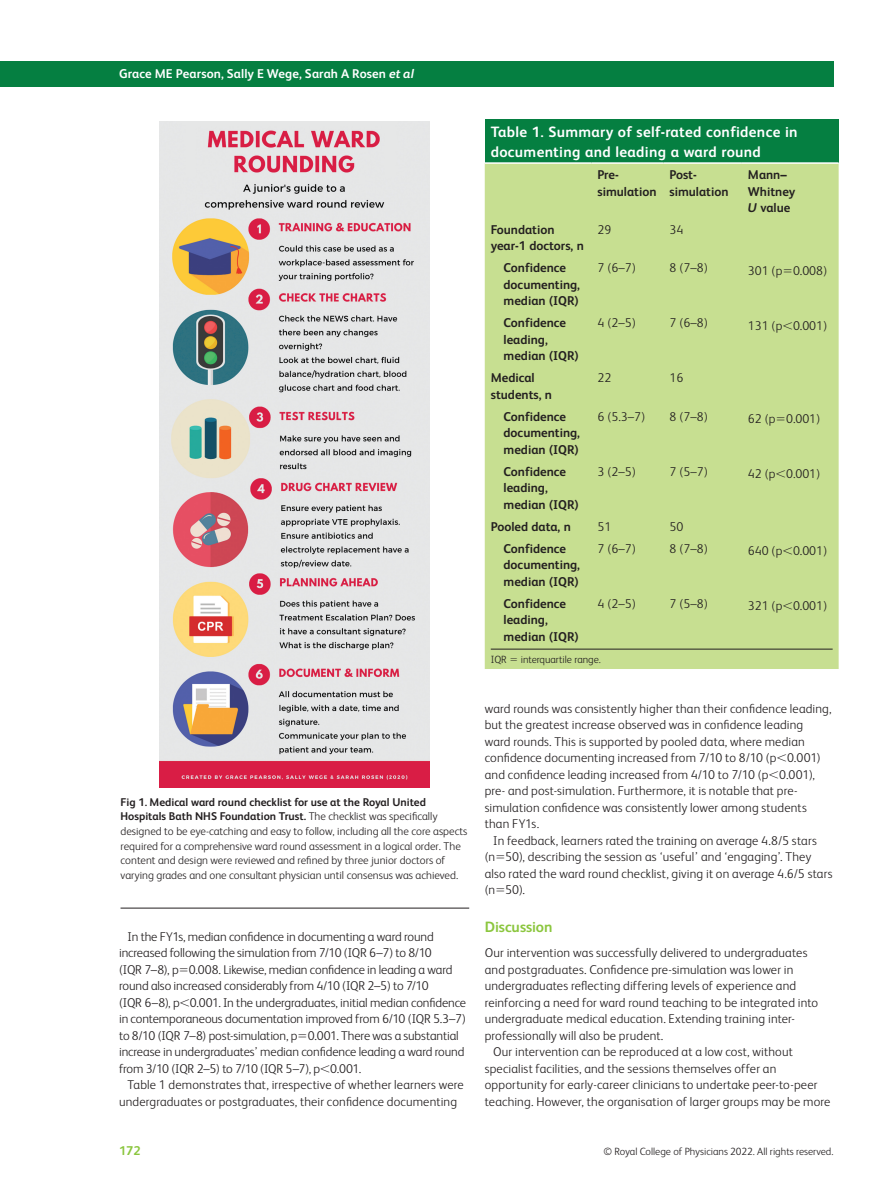
<style>
.page{position:relative;width:893px;height:1191px;background:#fff}
.page>*{position:absolute;margin:0;border:0;box-sizing:border-box;transform-origin:0 0}
.table-wrap_caption_P{font:700 15px/20.2px "FS Albert";letter-spacing:.02em;color:#fff}
.body_H1{font:700 15px "FS Albert";letter-spacing:-.005em;color:#8bc63e}
.body_sec_P_Indent{font:300 12.75px/16.5px "FS Albert";letter-spacing:.005em;color:#231f20}
.body_sec_P_noIndent{font:300 12.75px/16.5px "FS Albert";letter-spacing:.01em;color:#231f20}
.tbody_left{font:700 12.75px/16.5px "FS Albert";color:#231f20}
.tbody_left-2{font:300 12.75px "FS Albert";color:#231f20}
.thead_left{font:700 12.75px/16.5px "FS Albert";color:#231f20}
.t1{font:700 12.75px "FS Albert";letter-spacing:.01em;color:#fff}
.t2{font:700 12.75px "FS Albert";color:#8bc63e}
.fig_caption_P_noInde{font:300 11.25px/14.7px "FS Albert";color:#231f20}
.table-wrap-foot_fn_P{font:300 10.5px "FS Albert";color:#231f20}
.s1{font-style:italic}
.s2{font-weight:700}
</style>
<div class="page">
<div style="left:0;top:62px;width:833px;height:25px;background:#057f41"></div>
<div style="left:485px;top:119px;width:354px;height:44px;background:#057f41"></div>
<div style="left:485px;top:164px;width:354px;height:505px;background:#c7df91"></div>
<hr style="left:485px;top:162px;width:106px;height:2px;background:#fff">
<hr style="left:591px;top:162px;width:72px;height:2px;background:#fff">
<hr style="left:663px;top:162px;width:79px;height:2px;background:#fff">
<hr style="left:742px;top:162px;width:97px;height:2px;background:#fff">
<hr style="left:491px;top:649px;width:342px;height:1px;background:#231f20">
<hr style="left:121px;top:907px;width:348px;height:1px;background:#231f20">
<img style="left:160px;top:121px;width:270px;height:666px">
<svg style="left:784px;top:269px;width:7px;height:3px"></svg>
<svg style="left:783px;top:322px;width:9px;height:7px"></svg>
<svg style="left:777px;top:418px;width:8px;height:3px"></svg>
<svg style="left:777px;top:470px;width:8px;height:8px"></svg>
<svg style="left:783px;top:547px;width:9px;height:8px"></svg>
<svg style="left:783px;top:602px;width:9px;height:8px"></svg>
<svg style="left:511px;top:658px;width:6px;height:3px"></svg>
<p class="t1" style="left:119px;top:66px;width:296px">Grace ME Pearson, Sally E Wege, Sarah A Rosen <span class="s1">et al</span></p>
<p class="fig_caption_P_noInde" style="left:121px;top:794px;width:348px"><span class="s2">Fig 1. Medical ward round checklist for use at the Royal United Hospitals Bath NHS Foundation Trust.</span> The checklist was specifically designed to be eye-catching and easy to follow, including all the core aspects required for a comprehensive ward round assessment in a logical order. The content and design were reviewed and refined by three junior doctors of varying grades and one consultant physician until consensus was achieved.</p>
<p class="body_sec_P_Indent" style="left:119px;top:928px;width:349px;text-indent:9px">In the FY1s, median confidence in documenting a ward round increased following the simulation from 7/10 (IQR 6–7) to 8/10<br>(IQR 7–8), p 0.008. Likewise, median confidence in leading a ward round also increased considerably from 4/10 (IQR 2–5) to 7/10<br>(IQR 6–8), p 0.001. In the undergraduates, initial median confidence in contemporaneous documentation improved from 6/10 (IQR 5.3–7) to 8/10 (IQR 7–8) post-simulation, p 0.001. There was a substantial increase in undergraduates’ median confidence leading a ward round from 3/10 (IQR 2–5) to 7/10 (IQR 5–7), p 0.001.</p>
<p class="body_sec_P_Indent" style="left:119px;top:1076px;width:346px;text-indent:9px">Table 1 demonstrates that, irrespective of whether learners were undergraduates or postgraduates, their confidence documenting</p>
<p class="table-wrap_caption_P" style="left:491px;top:121px;width:308px">Table 1. Summary of self-rated confidence in documenting and leading a ward round</p>
<p class="thead_left" style="left:597px;top:166px;width:61px">Pre&shy;simulation</p>
<p class="thead_left" style="left:669px;top:166px;width:61px">Post&shy;simulation</p>
<p class="thead_left" style="left:748px;top:166px;width:49px">Mann–<br>Whitney<br><span class="s1">U</span> value</p>
<p class="tbody_left" style="left:491px;top:221px;width:95px">Foundation year-1 doctors, n</p>
<p class="tbody_left-2" style="left:597px;top:222px;width:15px">29</p>
<p class="tbody_left-2" style="left:669px;top:222px;width:15px">34</p>
<p class="tbody_left" style="left:503px;top:260px;width:78px">Confidence documenting, median (IQR)</p>
<p class="tbody_left-2" style="left:597px;top:261px;width:40px">7 (6–7)</p>
<p class="tbody_left-2" style="left:669px;top:261px;width:40px">8 (7–8)</p>
<p class="tbody_left-2" style="left:748px;top:263px;width:81px">301 (p 0.008)</p>
<p class="tbody_left" style="left:503px;top:315px;width:77px">Confidence leading, median (IQR)</p>
<p class="tbody_left-2" style="left:597px;top:316px;width:40px">4 (2–5)</p>
<p class="tbody_left-2" style="left:669px;top:316px;width:40px">7 (6–8)</p>
<p class="tbody_left-2" style="left:748px;top:318px;width:81px">131 (p 0.001)</p>
<p class="tbody_left" style="left:491px;top:370px;width:63px">Medical students, n</p>
<p class="tbody_left-2" style="left:597px;top:371px;width:15px">22</p>
<p class="tbody_left-2" style="left:669px;top:371px;width:15px">16</p>
<p class="tbody_left" style="left:503px;top:408px;width:78px">Confidence documenting, median (IQR)</p>
<p class="tbody_left-2" style="left:597px;top:409px;width:49px">6 (5.3–7)</p>
<p class="tbody_left-2" style="left:669px;top:409px;width:40px">8 (7–8)</p>
<p class="tbody_left-2" style="left:748px;top:412px;width:74px">62 (p 0.001)</p>
<p class="tbody_left" style="left:503px;top:463px;width:77px">Confidence leading, median (IQR)</p>
<p class="tbody_left-2" style="left:597px;top:464px;width:40px">3 (2–5)</p>
<p class="tbody_left-2" style="left:669px;top:464px;width:40px">7 (5–7)</p>
<p class="tbody_left-2" style="left:748px;top:466px;width:74px">42 (p 0.001)</p>
<p class="tbody_left" style="left:491px;top:518px;width:82px">Pooled data, n</p>
<p class="tbody_left-2" style="left:597px;top:519px;width:15px">51</p>
<p class="tbody_left-2" style="left:669px;top:519px;width:15px">50</p>
<p class="tbody_left" style="left:503px;top:540px;width:78px">Confidence documenting, median (IQR)</p>
<p class="tbody_left-2" style="left:597px;top:541px;width:40px">7 (6–7)</p>
<p class="tbody_left-2" style="left:669px;top:541px;width:40px">8 (7–8)</p>
<p class="tbody_left-2" style="left:748px;top:543px;width:81px">640 (p 0.001)</p>
<p class="tbody_left" style="left:503px;top:595px;width:77px">Confidence leading, median (IQR)</p>
<p class="tbody_left-2" style="left:597px;top:596px;width:40px">4 (2–5)</p>
<p class="tbody_left-2" style="left:669px;top:596px;width:40px">7 (5–8)</p>
<p class="tbody_left-2" style="left:748px;top:598px;width:81px">321 (p 0.001)</p>
<p class="table-wrap-foot_fn_P" style="left:491px;top:653px;width:18px">IQR</p>
<p class="table-wrap-foot_fn_P" style="left:521px;top:653px;width:82px">interquartile range.</p>
<p class="body_sec_P_Indent" style="left:485px;top:700px;width:348px">ward rounds was consistently higher than their confidence leading, but the greatest increase observed was in confidence leading ward rounds. This is supported by pooled data, where median confidence documenting increased from 7/10 to 8/10 (p 0.001) and confidence leading increased from 4/10 to 7/10 (p 0.001), pre- and post-simulation. Furthermore, it is notable that pre&shy;simulation confidence was consistently lower among students than FY1s.</p>
<p class="body_sec_P_Indent" style="left:485px;top:832px;width:349px;text-indent:9px">In feedback, learners rated the training on average 4.8/5 stars<br>(n 50), describing the session as ‘useful’ and ‘engaging’. They also rated the ward round checklist, giving it on average 4.6/5 stars (n 50).</p>
<p class="body_H1" style="left:485px;top:918px;width:69px">Discussion</p>
<p class="body_sec_P_noIndent" style="left:485px;top:944px;width:335px">Our intervention was successfully delivered to undergraduates and postgraduates. Confidence pre-simulation was lower in undergraduates reflecting differing levels of experience and reinforcing a need for ward round teaching to be integrated into undergraduate medical education. Extending training inter&shy;professionally will also be prudent.</p>
<p class="body_sec_P_Indent" style="left:485px;top:1043px;width:347px;text-indent:9px">Our intervention can be reproduced at a low cost, without specialist facilities, and the sessions themselves offer an opportunity for early-career clinicians to undertake peer-to-peer teaching. However, the organisation of larger groups may be more</p>
<p class="t2" style="left:119px;top:1143px;width:23px">172</p>
<p class="table-wrap-foot_fn_P" style="left:604px;top:1145px;width:231px">© Royal College of Physicians 2022. All rights reserved.</p>
</div>
